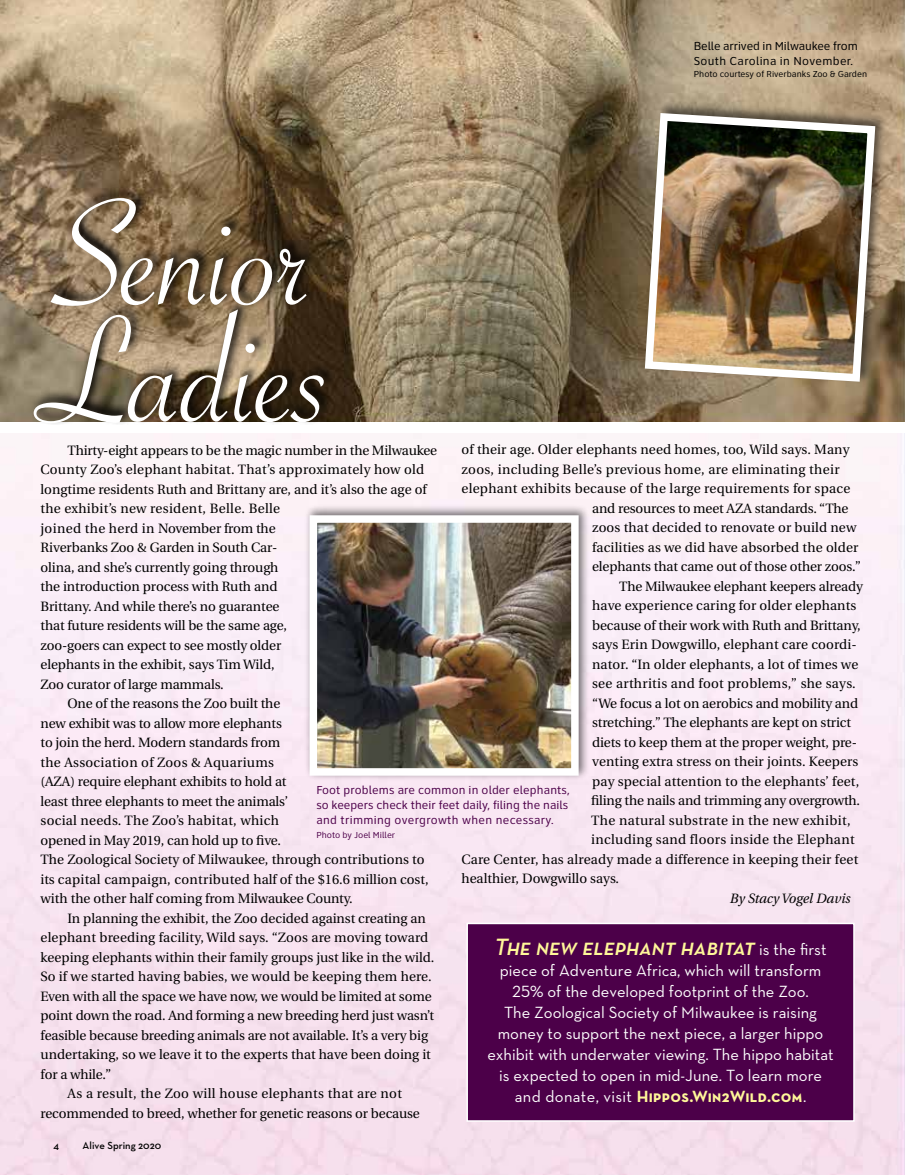
<style>
.page{position:relative;width:905px;height:1175px;background:#fff}
.page>*{position:absolute;margin:0;border:0;box-sizing:border-box;transform-origin:0 0}
.t1{font:162px/117px "Savoye Let Plain";color:#fff}
.t2{font:24px "Neutra Text Demi SC Italic";color:#fff799}
.t3{font:16.5px/21px "Neutra Text";color:#fff;text-align:center}
.t4{font:16.5px "Neutra Text Bold SC Alt";letter-spacing:.02em;color:#fff799}
.t5{font:13.5px "Utopia";color:#000}
.t6{font:13.5px "Utopia";letter-spacing:.02em;color:#000}
.t7{font:13.5px "Utopia";letter-spacing:.025em;color:#000}
.t8{font:italic 13.5px "Utopia";color:#000}
.t9{font:12px/15px "Clearview ADA";letter-spacing:.01em;color:#4c0049}
.t10{font:12px/15px "Clearview ADA";letter-spacing:-.01em;color:#000}
.t11{font:600 10.5px "Neutra Text";color:#000}
.t12{font:9px "Clearview ADA";color:#000}
.t13{font:9px "Clearview ADA";color:#4c0049}
.s1{font-family:"Neutra Text";font-size:16.5px;color:#fff}
.s2{font-family:"Neutra Text Book Alt"}
.s3{font-family:"Neutra Text";color:#fff}
</style>
<div class="page">
<img style="left:0;top:0;width:904px;height:1174px">
<div style="left:467px;top:923px;width:387px;height:197px;background:#4c0049"></div>
<div style="left:466px;top:922px;width:388px;height:199px;border:2px solid #fff"></div>
<div style="left:304px;top:504px;width:285px;height:276px;background:#000;opacity:.55"></div>
<img style="left:318px;top:524px;width:251px;height:242px">
<div style="left:309px;top:515px;width:269px;height:260px;border:8px solid #fff"></div>
<div style="left:642px;top:100px;width:246px;height:284px;background:#000;opacity:.55"></div>
<img style="left:641px;top:109px;width:238px;height:277px">
<div style="left:0;top:422px;width:904px;height:10px;background:#fff"></div>
<svg style="left:31px;top:184px;width:305px;height:240px;background:#6e5b42"></svg>
<h1 class="t1" style="left:36px;top:198px;width:297px">Senior<br>Ladies</h1>
<p class="t10" style="left:693px;top:38px;width:166px">Belle arrived in Milwaukee from<br>South Carolina in November.</p>
<p class="t12" style="left:693px;top:68px;width:175px">Photo courtesy of Riverbanks Zoo &amp; Garden</p>
<p class="t5" style="left:461px;top:442px;width:389px">of their age. Older elephants need homes, too, Wild says. Many</p>
<p class="t7" style="left:461px;top:462px;width:379px">zoos, including Belle’s previous home, are eliminating their</p>
<p class="t6" style="left:461px;top:481px;width:390px">elephant exhibits because of the large requirements for space</p>
<p class="t5" style="left:592px;top:501px;width:258px">and resources to meet AZA standards. “The</p>
<p class="t5" style="left:592px;top:520px;width:266px">zoos that decided to renovate or build new</p>
<p class="t5" style="left:592px;top:540px;width:268px">facilities as we did have absorbed the older</p>
<p class="t5" style="left:592px;top:559px;width:270px">elephants that came out of those other zoos.”</p>
<p class="t5" style="left:619px;top:579px;width:245px">The Milwaukee elephant keepers already</p>
<p class="t5" style="left:592px;top:598px;width:266px">have experience caring for older elephants</p>
<p class="t5" style="left:592px;top:618px;width:270px">because of their work with Ruth and Brittany,</p>
<p class="t5" style="left:592px;top:637px;width:266px">says Erin Dowgwillo, elephant care coordi-</p>
<p class="t5" style="left:592px;top:657px;width:268px">nator. “In older elephants, a lot of times we</p>
<p class="t6" style="left:592px;top:676px;width:265px">see arthritis and foot problems,” she says.</p>
<p class="t5" style="left:592px;top:696px;width:267px">“We focus a lot on aerobics and mobility and</p>
<p class="t5" style="left:592px;top:715px;width:260px">stretching.” The elephants are kept on strict</p>
<p class="t5" style="left:592px;top:735px;width:266px">diets to keep them at the proper weight, pre-</p>
<p class="t5" style="left:592px;top:754px;width:268px">venting extra stress on their joints. Keepers</p>
<p class="t5" style="left:592px;top:774px;width:268px">pay special attention to the elephants’ feet,</p>
<p class="t5" style="left:591px;top:793px;width:270px">filing the nails and trimming any overgrowth.</p>
<p class="t7" style="left:591px;top:813px;width:261px">The natural substrate in the new exhibit,</p>
<p class="t7" style="left:591px;top:832px;width:265px">including sand floors inside the Elephant</p>
<p class="t5" style="left:461px;top:852px;width:398px">Care Center, has already made a difference in keeping their feet</p>
<p class="t5" style="left:461px;top:871px;width:159px">healthier, Dowgwillo says.</p>
<p class="t8" style="left:729px;top:891px;width:122px">By Stacy Vogel Davis</p>
<h2 class="t2" style="left:494px;top:931px;width:333px">The new elephant habitat <span class="s1">is the first</span></h2>
<p class="t3" style="left:487px;top:959px;width:348px">piece of Adventure Africa, which will transform <span class="s2">25%</span> of the developed footprint of the Zoo.<br>The Zoological Society of Milwaukee is raising money to support the next piece, a larger hippo exhibit with underwater viewing. The hippo habitat is expected to open in mid-June. To learn more</p>
<p class="t4" style="left:515px;top:1085px;width:293px"><span class="s3">and donate, visit</span> Hippos.Win2Wild.com<span class="s3">.</span></p>
<p class="t5" style="left:68px;top:442px;width:371px">Thirty-eight appears to be the magic number in the Milwaukee</p>
<p class="t6" style="left:40px;top:462px;width:385px">County Zoo’s elephant habitat. That’s approximately how old</p>
<p class="t5" style="left:40px;top:481px;width:388px">longtime residents Ruth and Brittany are, and it’s also the age of</p>
<p class="t6" style="left:40px;top:501px;width:241px">the exhibit’s new resident, Belle. Belle</p>
<p class="t5" style="left:40px;top:520px;width:237px">joined the herd in November from the</p>
<p class="t5" style="left:40px;top:540px;width:238px">Riverbanks Zoo &amp; Garden in South Car-</p>
<p class="t5" style="left:40px;top:559px;width:239px">olina, and she’s currently going through</p>
<p class="t5" style="left:40px;top:579px;width:238px">the introduction process with Ruth and</p>
<p class="t5" style="left:40px;top:598px;width:240px">Brittany. And while there’s no guarantee</p>
<p class="t5" style="left:40px;top:618px;width:248px">that future residents will be the same age,</p>
<p class="t5" style="left:40px;top:637px;width:242px">zoo-goers can expect to see mostly older</p>
<p class="t5" style="left:40px;top:657px;width:236px">elephants in the exhibit, says Tim Wild,</p>
<p class="t5" style="left:40px;top:676px;width:185px">Zoo curator of large mammals.</p>
<p class="t5" style="left:68px;top:696px;width:214px">One of the reasons the Zoo built the</p>
<p class="t5" style="left:40px;top:715px;width:243px">new exhibit was to allow more elephants</p>
<p class="t5" style="left:40px;top:735px;width:241px">to join the herd. Modern standards from</p>
<p class="t6" style="left:40px;top:754px;width:235px">the Association of Zoos &amp; Aquariums</p>
<p class="t5" style="left:40px;top:774px;width:247px">(AZA) require elephant exhibits to hold at</p>
<p class="t5" style="left:40px;top:793px;width:249px">least three elephants to meet the animals’</p>
<p class="t6" style="left:40px;top:813px;width:240px">social needs. The Zoo’s habitat, which</p>
<p class="t5" style="left:40px;top:832px;width:242px">opened in May 2019, can hold up to five.</p>
<p class="t5" style="left:40px;top:852px;width:385px">The Zoological Society of Milwaukee, through contributions to</p>
<p class="t6" style="left:40px;top:871px;width:390px">its capital campaign, contributed half of the $16.6 million cost,</p>
<p class="t5" style="left:40px;top:891px;width:314px">with the other half coming from Milwaukee County.</p>
<p class="t5" style="left:68px;top:910px;width:360px">In planning the exhibit, the Zoo decided against creating an</p>
<p class="t5" style="left:40px;top:930px;width:389px">elephant breeding facility, Wild says. “Zoos are moving toward</p>
<p class="t5" style="left:40px;top:949px;width:395px">keeping elephants within their family groups just like in the wild.</p>
<p class="t5" style="left:40px;top:969px;width:392px">So if we started having babies, we would be keeping them here.</p>
<p class="t5" style="left:40px;top:988px;width:392px">Even with all the space we have now, we would be limited at some</p>
<p class="t5" style="left:40px;top:1008px;width:395px">point down the road. And forming a new breeding herd just wasn’t</p>
<p class="t5" style="left:40px;top:1027px;width:389px">feasible because breeding animals are not available. It’s a very big</p>
<p class="t5" style="left:40px;top:1047px;width:392px">undertaking, so we leave it to the experts that have been doing it</p>
<p class="t5" style="left:40px;top:1066px;width:72px">for a while.”</p>
<p class="t7" style="left:68px;top:1086px;width:336px">As a result, the Zoo will house elephants that are not</p>
<p class="t5" style="left:40px;top:1105px;width:381px">recommended to breed, whether for genetic reasons or because</p>
<p class="t9" style="left:316px;top:782px;width:255px">Foot problems are common in older elephants, so keepers check their feet daily, filing the nails and trimming overgrowth when necessary.</p>
<p class="t13" style="left:316px;top:829px;width:80px">Photo by Joel Miller</p>
<p class="t11" style="left:53px;top:1139px;width:7px">4</p>
<p class="t11" style="left:83px;top:1139px;width:80px">Alive Spring 2020</p>
</div>
